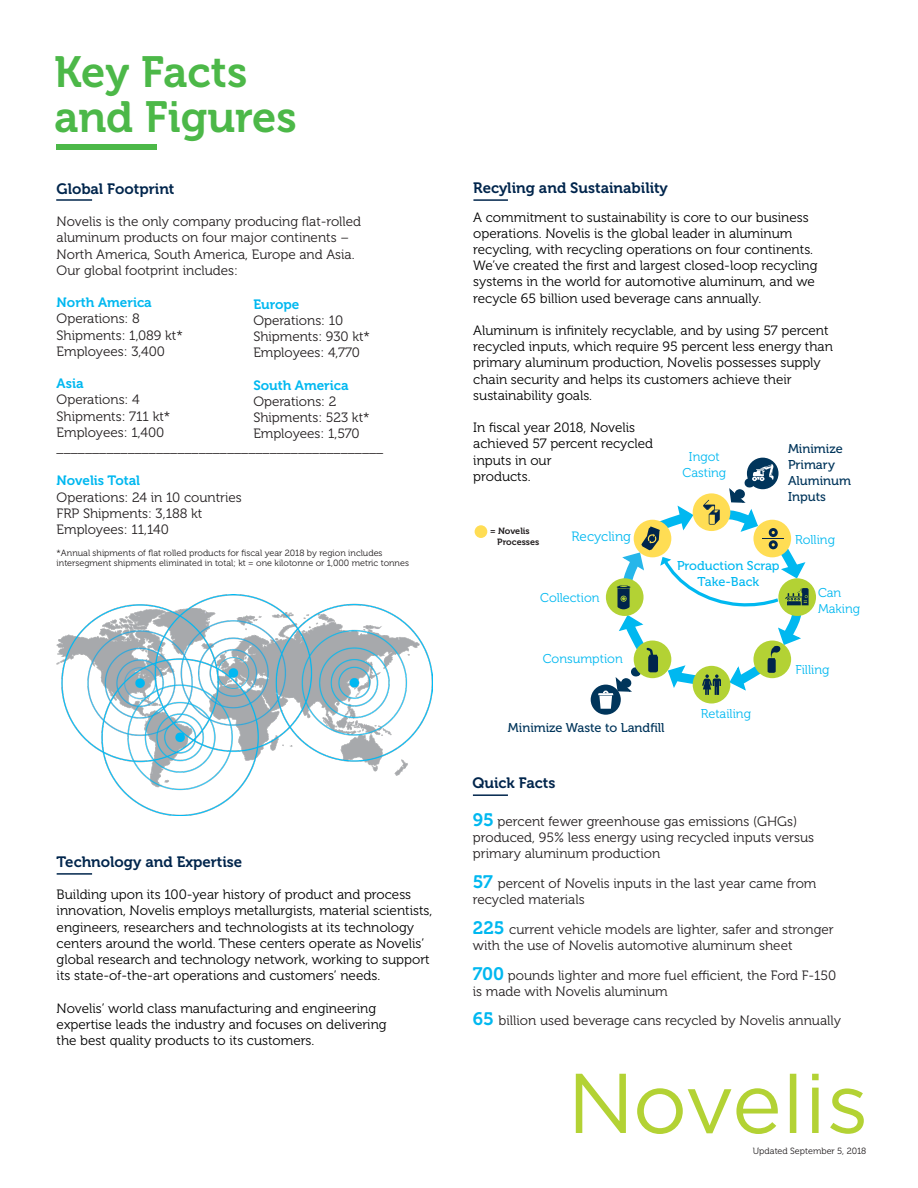
<style>
.page{position:relative;width:918px;height:1188px;background:#fff}
.page>*{position:absolute;margin:0;border:0;box-sizing:border-box;transform-origin:0 0}
.t1{font:43.5px "Museo 700";color:#4cb848}
._1{font:15px "Museo 700";color:#00254c}
._1-2{font:13.5px/16.2px "Museo 300";color:#000}
._1-3{font:13.5px/16.2px "Museo 300";color:#231f20}
._1-4{font:13.5px "Museo 700";color:#00b8f0}
.t2{font:13.5px "Museo 300";color:#00b8f0}
.t3{font:12.75px/16.4px "Museo 300";color:#00b8f0;text-align:center}
.t4{font:12.75px/16.4px "Museo 500";color:#00355b}
.t5{font:12.75px/16.4px "Museo 500";color:#00b8f0;text-align:center}
._1-5{font:9px/10.8px "Museo 300";color:#231f20}
.t6{font:9px "Museo 700";color:#231f20}
.s1{font-family:"Museo 700";font-size:18px;color:#00b8f0}
</style>
<div class="page">
<svg style="left:576px;top:1074px;width:288px;height:60px"></svg>
<img style="left:56px;top:594px;width:376px;height:221px">
<div style="left:591px;top:685px;width:30px;height:30px;background:#00355b;border-radius:50%"></div>
<div style="left:778px;top:578px;width:38px;height:38px;background:#b3d234;border-radius:50%"></div>
<div style="left:748px;top:458px;width:30px;height:30px;background:#00355b;border-radius:50%"></div>
<div style="left:747px;top:458px;width:32px;height:31px;border:2px solid #00355b;border-radius:50%"></div>
<svg style="left:598px;top:464px;width:211px;height:245px"></svg>
<hr style="left:56px;top:199px;width:36px;height:2px;background:#00254c">
<hr style="left:57px;top:873px;width:35px;height:2px;background:#00254c">
<hr style="left:473px;top:794px;width:35px;height:2px;background:#00254c">
<hr style="left:473px;top:199px;width:35px;height:2px;background:#00254c">
<div style="left:475px;top:525px;width:12px;height:13px;background:#ffdd54;border-radius:50%"></div>
<div style="left:56px;top:144px;width:101px;height:5px;background:#4cb848"></div>
<p class="t1" style="left:54px;top:47px;width:195px">Key Facts</p>
<p class="t1" style="left:54px;top:92px;width:244px">and Figures</p>
<p class="_1" style="left:57px;top:180px;width:119px">Global Footprint</p>
<p class="_1-3" style="left:57px;top:214px;width:306px">Novelis is the only company producing flat-rolled aluminum products on four major continents – North America, South America, Europe and Asia.<br>Our global footprint includes:</p>
<p class="_1-4" style="left:57px;top:295px;width:97px">North America</p>
<p class="_1-3" style="left:57px;top:311px;width:85px">Operations: 8</p>
<p class="_1-3" style="left:57px;top:327px;width:128px">Shipments: 1,089 kt*</p>
<p class="_1-3" style="left:57px;top:343px;width:110px">Employees: 3,400</p>
<p class="_1-4" style="left:57px;top:376px;width:29px">Asia</p>
<p class="_1-3" style="left:57px;top:392px;width:85px">Operations: 4</p>
<p class="_1-3" style="left:57px;top:408px;width:115px">Shipments: 711 kt*</p>
<p class="_1-3" style="left:57px;top:424px;width:109px">Employees: 1,400</p>
<p class="_1-3" style="left:57px;top:440px;width:328px">______________________________________________</p>
<p class="_1-4" style="left:57px;top:473px;width:85px">Novelis Total</p>
<p class="_1-3" style="left:57px;top:489px;width:187px">Operations: 24 in 10 countries</p>
<p class="_1-3" style="left:57px;top:505px;width:147px">FRP Shipments: 3,188 kt</p>
<p class="_1-3" style="left:57px;top:521px;width:114px">Employees: 11,140</p>
<p class="_1-5" style="left:57px;top:547px;width:354px">*Annual shipments of flat rolled products for fiscal year 2018 by region includes intersegment shipments eliminated in total; kt = one kilotonne or 1,000 metric tonnes</p>
<p class="_1-4" style="left:253px;top:297px;width:48px">Europe</p>
<p class="_1-3" style="left:253px;top:312px;width:91px">Operations: 10</p>
<p class="_1-3" style="left:253px;top:329px;width:118px">Shipments: 930 kt*</p>
<p class="_1-3" style="left:253px;top:345px;width:108px">Employees: 4,770</p>
<p class="_1-4" style="left:253px;top:378px;width:97px">South America</p>
<p class="_1-3" style="left:253px;top:393px;width:85px">Operations: 2</p>
<p class="_1-3" style="left:253px;top:410px;width:118px">Shipments: 523 kt*</p>
<p class="_1-3" style="left:253px;top:426px;width:108px">Employees: 1,570</p>
<p class="_1" style="left:57px;top:853px;width:187px">Technology and Expertise</p>
<p class="_1-2" style="left:57px;top:887px;width:377px">Building upon its 100-year history of product and process innovation, Novelis employs metallurgists, material scientists, engineers, researchers and technologists at its technology centers around the world. These centers operate as Novelis’ global research and technology network, working to support its state-of-the-art operations and customers’ needs.</p>
<p class="_1-2" style="left:57px;top:1000px;width:332px">Novelis’ world class manufacturing and engineering expertise leads the industry and focuses on delivering the best quality products to its customers.</p>
<p class="_1" style="left:473px;top:179px;width:196px">Recyling and Sustainability</p>
<p class="_1-2" style="left:473px;top:209px;width:346px">A commitment to sustainability is core to our business operations. Novelis is the global leader in aluminum recycling, with recycling operations on four continents.<br>We’ve created the first and largest closed-loop recycling systems in the world for automotive aluminum, and we recycle 65 billion used beverage cans annually.</p>
<p class="_1-2" style="left:473px;top:323px;width:361px">Aluminum is infinitely recyclable, and by using 57 percent recycled inputs, which require 95 percent less energy than primary aluminum production, Novelis possesses supply chain security and helps its customers achieve their sustainability goals.</p>
<p class="_1-2" style="left:473px;top:420px;width:181px">In fiscal year 2018, Novelis achieved 57 percent recycled inputs in our<br>products.</p>
<p class="t3" style="left:683px;top:449px;width:45px">Ingot<br>Casting</p>
<p class="t4" style="left:788px;top:440px;width:65px">Minimize<br>Primary<br>Aluminum<br>Inputs</p>
<p class="t3" style="left:795px;top:532px;width:41px">Rolling</p>
<p class="t6" style="left:490px;top:526px;width:41px">= Novelis</p>
<p class="t6" style="left:497px;top:537px;width:44px">Processes</p>
<p class="t2" style="left:572px;top:529px;width:61px">Recycling</p>
<p class="t3" style="left:540px;top:590px;width:61px">Collection</p>
<p class="t5" style="left:677px;top:557px;width:104px">Production Scrap<br>Take-Back</p>
<p class="t3" style="left:543px;top:651px;width:82px">Consumption</p>
<p class="t4" style="left:508px;top:720px;width:158px">Minimize Waste to Landfill</p>
<p class="t3" style="left:701px;top:705px;width:52px">Retailing</p>
<p class="t3" style="left:818px;top:584px;width:25px">Can</p>
<p class="t3" style="left:818px;top:601px;width:44px">Making</p>
<p class="t3" style="left:795px;top:661px;width:36px">Filling</p>
<p class="_1" style="left:472px;top:775px;width:85px">Quick Facts</p>
<p class="_1-3" style="left:473px;top:813px;width:343px"><span class="s1">95</span> percent fewer greenhouse gas emissions (GHGs) produced, 95% less energy using recycled inputs versus primary aluminum production</p>
<p class="_1-3" style="left:473px;top:875px;width:345px"><span class="s1">57</span> percent of Novelis inputs in the last year came from recycled materials</p>
<p class="_1-3" style="left:473px;top:921px;width:362px"><span class="s1">225</span> current vehicle models are lighter, safer and stronger with the use of Novelis automotive aluminum sheet</p>
<p class="_1-3" style="left:473px;top:967px;width:365px"><span class="s1">700</span> pounds lighter and more fuel efficient, the Ford F-150 is made with Novelis aluminum</p>
<p class="_1-3" style="left:473px;top:1013px;width:370px"><span class="s1">65</span> billion used beverage cans recycled by Novelis annually</p>
<p class="_1-5" style="left:753px;top:1146px;width:115px">Updated September 5, 2018</p>
</div>
